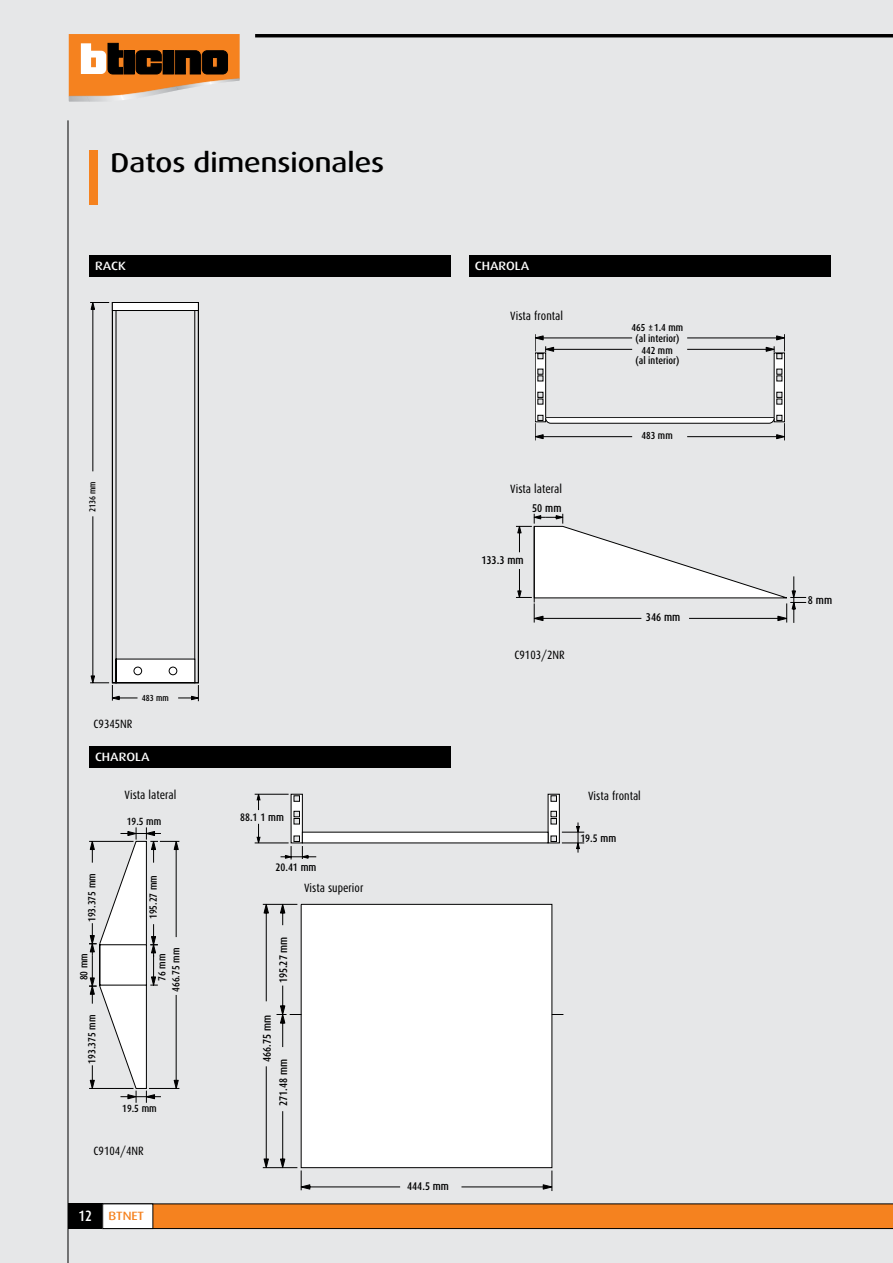
<style>
.page{position:relative;width:893px;height:1263px;background:#e6e7e8}
.page>*{position:absolute;margin:0;border:0;box-sizing:border-box;transform-origin:0 0}
.t1{font:500 27px "Dax Wide";color:#000}
.t2{font:500 15px "B Tcond";color:#fff}
.t3{font:12px "B Tcond";color:#000}
.t4{font:500 12px "Dax Wide";color:#fff}
.t5{font:500 12px "Dax Wide";color:#f5821f}
.t6{font:500 11.25px "B Tcond";color:#000}
.t7{font:500 11.1px "B Tcond";color:#000}
.t8{font:500 10.95px "B Tcond";color:#000}
.t9{font:500 10.5px "B Tcond";color:#000}
.t10{font:500 10.2px/10.2px "B Tcond";color:#000;text-align:center}
.t11{font:500 8.85px "B Tcond";color:#000}
</style>
<div class="page">
<div style="left:68px;top:1203px;width:34px;height:26px;background:#000"></div>
<hr style="left:68px;top:120px;width:1px;height:1143px;background:#000">
<hr style="left:255px;top:34px;width:638px;height:3px;background:#000">
<svg style="left:69px;top:34px;width:171px;height:68px;background:#b87c48"></svg>
<div style="left:89px;top:153px;width:9px;height:51px;background:#f5821f"></div>
<svg style="left:102px;top:1203px;width:791px;height:26px;background:#e2802c"></svg>
<div style="left:89px;top:255px;width:361px;height:21px;background:#000"></div>
<div style="left:469px;top:255px;width:361px;height:21px;background:#000"></div>
<div style="left:89px;top:746px;width:361px;height:21px;background:#000"></div>
<svg style="left:90px;top:302px;width:109px;height:399px"></svg>
<svg style="left:535px;top:334px;width:250px;height:107px"></svg>
<svg style="left:89px;top:827px;width:91px;height:276px"></svg>
<svg style="left:516px;top:514px;width:290px;height:109px"></svg>
<div style="left:302px;top:832px;width:246px;height:11px;background:#fff"></div>
<hr style="left:255px;top:794px;width:34px;height:1px;background:#000">
<svg style="left:257px;top:794px;width:3px;height:16px"></svg>
<hr style="left:255px;top:843px;width:34px;height:1px;background:#000">
<svg style="left:257px;top:823px;width:3px;height:20px"></svg>
<svg style="left:281px;top:794px;width:36px;height:65px"></svg>
<svg style="left:547px;top:794px;width:37px;height:59px"></svg>
<svg style="left:289px;top:904px;width:274px;height:162px;background:#f9f9f9"></svg>
<hr style="left:263px;top:904px;width:34px;height:1px;background:#000">
<hr style="left:263px;top:1167px;width:34px;height:1px;background:#000">
<svg style="left:264px;top:904px;width:5px;height:98px"></svg>
<svg style="left:276px;top:904px;width:11px;height:143px"></svg>
<svg style="left:264px;top:1066px;width:289px;height:125px"></svg>
<div style="left:89px;top:151px;width:9px;height:51px;background:#f5821f"></div>
<h1 class="t1" style="left:111px;top:147px;width:275px">DATOS DIMENSIONALES</h1>
<p class="t4" style="left:95px;top:259px;width:32px">RACK</p>
<p class="t4" style="left:475px;top:259px;width:56px">CHAROLA</p>
<p class="t3" style="left:510px;top:309px;width:54px">Vista frontal</p>
<p class="t10" style="left:632px;top:323px;width:53px">465 ±1.4 mm (al interior)</p>
<p class="t10" style="left:635px;top:345px;width:45px">442 mm (al interior)</p>
<p class="t11" style="left:87px;top:512px;width:32px;rotate:-90deg">2136 mm</p>
<p class="t3" style="left:94px;top:717px;width:40px">C9345NR</p>
<p class="t11" style="left:142px;top:692px;width:28px">483 mm</p>
<p class="t4" style="left:95px;top:750px;width:56px">CHAROLA</p>
<p class="t3" style="left:125px;top:788px;width:53px">Vista lateral</p>
<p class="t9" style="left:127px;top:815px;width:36px">19.5 mm</p>
<p class="t9" style="left:86px;top:922px;width:50px;rotate:-90deg">193.375 mm</p>
<p class="t9" style="left:147px;top:919px;width:46px;rotate:-90deg">195.27 mm</p>
<p class="t9" style="left:170px;top:992px;width:46px;rotate:-90deg">466.75 mm</p>
<p class="t9" style="left:78px;top:980px;width:29px;rotate:-90deg">80 mm</p>
<p class="t9" style="left:156px;top:981px;width:29px;rotate:-90deg">76 mm</p>
<p class="t9" style="left:86px;top:1064px;width:50px;rotate:-90deg">193.375 mm</p>
<p class="t9" style="left:122px;top:1102px;width:36px">19.5 mm</p>
<p class="t3" style="left:94px;top:1145px;width:52px">C9104/4NR</p>
<p class="t2" style="left:78px;top:1208px;width:7px">12</p>
<p class="t5" style="left:109px;top:1209px;width:16px">BTNET</p>
<p class="t3" style="left:510px;top:482px;width:53px">Vista lateral</p>
<p class="t6" style="left:532px;top:502px;width:31px">50 mm</p>
<p class="t6" style="left:481px;top:554px;width:44px">133.3 mm</p>
<p class="t3" style="left:514px;top:648px;width:52px">C9103/2NR</p>
<p class="t10" style="left:641px;top:431px;width:33px">483 mm</p>
<p class="t6" style="left:646px;top:610px;width:36px">346 mm</p>
<p class="t8" style="left:240px;top:811px;width:45px">88.1 1 mm</p>
<p class="t8" style="left:275px;top:861px;width:42px">20.41 mm</p>
<p class="t7" style="left:277px;top:983px;width:48px;rotate:-90deg">195.27 mm</p>
<p class="t7" style="left:261px;top:1062px;width:48px;rotate:-90deg">466.75 mm</p>
<p class="t7" style="left:277px;top:1106px;width:48px;rotate:-90deg">271.48 mm</p>
<p class="t3" style="left:304px;top:881px;width:61px">Vista superior</p>
<p class="t7" style="left:407px;top:1180px;width:43px">444.5 mm</p>
<p class="t3" style="left:588px;top:790px;width:54px">Vista frontal</p>
<p class="t8" style="left:580px;top:831px;width:38px">19.5 mm</p>
<p class="t6" style="left:808px;top:594px;width:26px">8 mm</p>
</div>
